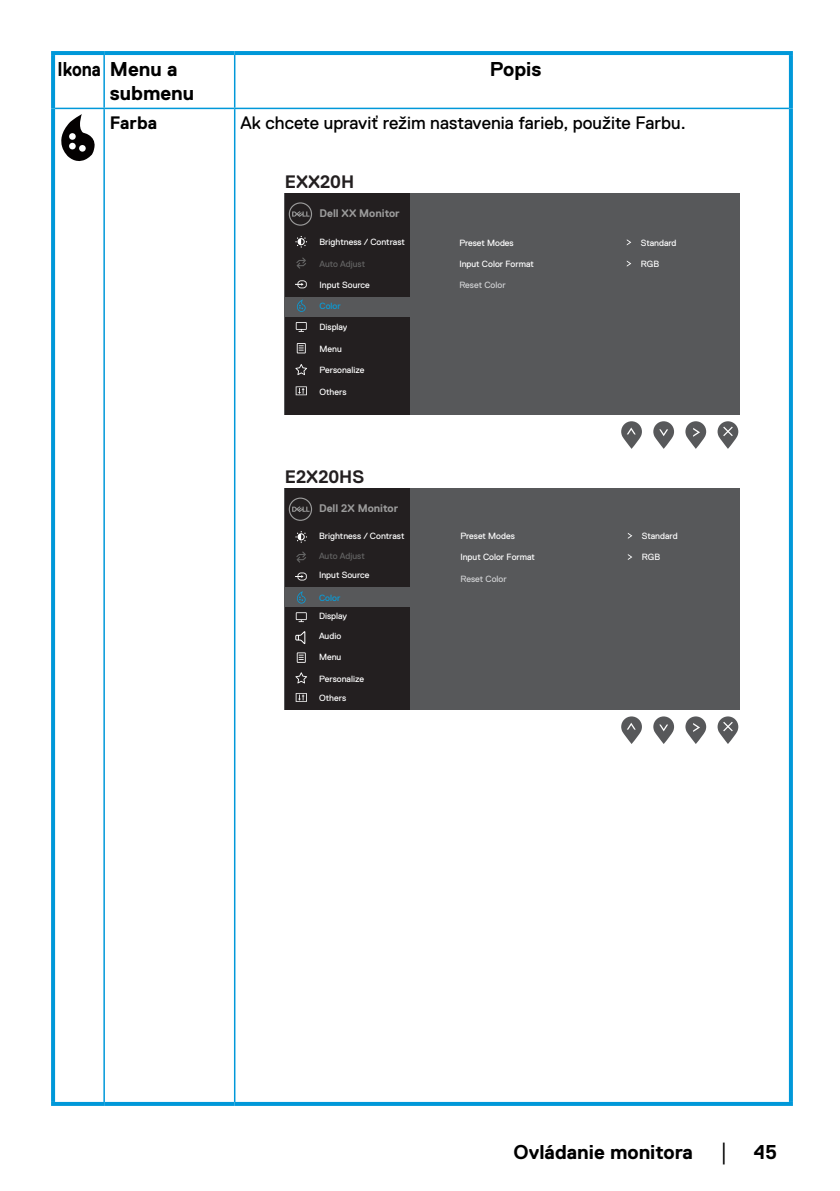
<style>
.page{position:relative;width:840px;height:1191px;background:#fff}
.page>*{position:absolute;margin:0;border:0;box-sizing:border-box;transform-origin:0 0}
.t1{font:700 20px "Dell Replica";color:#000}
.t2{font:700 20px/24px "Dell Replica";color:#000;scale:.87 1}
.t3{font:18px "Dell Replica";color:#000}
.t4{font:700 18px "Dell Replica";color:#231f20}
.t5{font:700 18px "Dell Replica";color:#000}
.t6{font:700 11px "Dell Replica";color:#9b9b9b}
.t7{font:9px/19.2px "Dell Replica";color:#fff}
.t8{font:9px "Dell Replica";color:#646464}
.t9{font:9px "Dell Replica";color:#d1d2d4}
.t10{font:9px "Dell Replica";color:#069edb}
.s1{font-family:"Arial";font-weight:400;font-size:18px}
</style>
<div class="page">
<hr style="left:51px;top:51px;width:53px;height:4px;background:#0098d9">
<svg style="left:51px;top:55px;width:4px;height:53px"></svg>
<hr style="left:104px;top:51px;width:130px;height:4px;background:#0098d9">
<hr style="left:234px;top:51px;width:558px;height:4px;background:#0098d9">
<svg style="left:788px;top:55px;width:4px;height:53px"></svg>
<hr style="left:103px;top:55px;width:2px;height:53px;background:#0098d9">
<hr style="left:234px;top:55px;width:1px;height:53px;background:#0098d9">
<hr style="left:55px;top:108px;width:49px;height:1px;background:#0098d9">
<hr style="left:104px;top:108px;width:130px;height:1px;background:#0098d9">
<hr style="left:234px;top:108px;width:554px;height:1px;background:#0098d9">
<svg style="left:51px;top:108px;width:4px;height:994px;background:#0499d9"></svg>
<svg style="left:788px;top:108px;width:4px;height:994px;background:#3aafe1"></svg>
<svg style="left:51px;top:1102px;width:53px;height:4px"></svg>
<svg style="left:104px;top:1102px;width:130px;height:4px"></svg>
<svg style="left:234px;top:1102px;width:558px;height:4px;background:#0499d9"></svg>
<hr style="left:103px;top:109px;width:2px;height:993px;background:#0098d9">
<hr style="left:234px;top:109px;width:1px;height:993px;background:#0098d9">
<svg style="left:61px;top:114px;width:34px;height:47px"></svg>
<svg style="left:685px;top:421px;width:20px;height:28px"></svg>
<svg style="left:717px;top:421px;width:20px;height:28px"></svg>
<svg style="left:653px;top:421px;width:20px;height:28px"></svg>
<svg style="left:621px;top:421px;width:20px;height:28px"></svg>
<div style="left:284px;top:193px;width:455px;height:222px;background:#57585a"></div>
<div style="left:284px;top:193px;width:125px;height:222px;background:#231f20"></div>
<div style="left:284px;top:297px;width:125px;height:20px;background:#57585a"></div>
<svg style="left:288px;top:202px;width:24px;height:24px"></svg>
<svg style="left:295px;top:236px;width:12px;height:12px"></svg>
<svg style="left:296px;top:257px;width:10px;height:12px"></svg>
<svg style="left:297px;top:299px;width:8px;height:13px"></svg>
<svg style="left:295px;top:322px;width:11px;height:10px"></svg>
<svg style="left:296px;top:343px;width:9px;height:10px"></svg>
<svg style="left:295px;top:364px;width:12px;height:11px"></svg>
<svg style="left:295px;top:386px;width:12px;height:9px"></svg>
<svg style="left:295px;top:280px;width:11px;height:8px"></svg>
<svg style="left:626px;top:239px;width:5px;height:6px"></svg>
<svg style="left:626px;top:260px;width:5px;height:7px"></svg>
<svg style="left:685px;top:716px;width:20px;height:28px"></svg>
<svg style="left:717px;top:716px;width:20px;height:28px"></svg>
<svg style="left:653px;top:716px;width:20px;height:28px"></svg>
<svg style="left:621px;top:716px;width:20px;height:28px"></svg>
<div style="left:284px;top:489px;width:455px;height:221px;background:#57585a"></div>
<div style="left:284px;top:489px;width:125px;height:221px;background:#231f20"></div>
<div style="left:284px;top:587px;width:125px;height:20px;background:#57585a"></div>
<svg style="left:288px;top:497px;width:24px;height:24px"></svg>
<svg style="left:295px;top:531px;width:12px;height:12px"></svg>
<svg style="left:296px;top:551px;width:10px;height:11px"></svg>
<svg style="left:297px;top:591px;width:8px;height:12px"></svg>
<svg style="left:295px;top:612px;width:11px;height:10px"></svg>
<svg style="left:296px;top:652px;width:9px;height:11px"></svg>
<svg style="left:295px;top:672px;width:12px;height:11px"></svg>
<svg style="left:295px;top:693px;width:12px;height:9px"></svg>
<svg style="left:295px;top:572px;width:11px;height:8px"></svg>
<svg style="left:295px;top:631px;width:10px;height:13px"></svg>
<svg style="left:627px;top:533px;width:5px;height:6px"></svg>
<svg style="left:627px;top:554px;width:5px;height:6px"></svg>
<h1 class="t2" style="left:110px;top:57px;width:99px;text-indent:-52px">Ikona Menu a submenu</h1>
<h1 class="t1" style="left:489px;top:58px;width:53px">Popis</h1>
<h2 class="t5" style="left:110px;top:113px;width:49px">Farba</h2>
<h2 class="t3" style="left:240px;top:113px;width:446px">Ak chcete upraviť režim nastavenia farieb, použite Farbu.</h2>
<h2 class="t4" style="left:284px;top:172px;width:71px">EXX20H</h2>
<p class="t6" style="left:319px;top:207px;width:82px">Dell XX Monitor</p>
<p class="t7" style="left:319px;top:233px;width:87px">Brightness / Contrast</p>
<p class="t8" style="left:319px;top:258px;width:47px">Auto Adjust</p>
<p class="t7" style="left:319px;top:275px;width:52px">Input Source</p>
<p class="t10" style="left:319px;top:301px;width:23px">Color</p>
<p class="t7" style="left:319px;top:318px;width:29px">Display</p>
<p class="t7" style="left:319px;top:339px;width:24px">Menu</p>
<p class="t7" style="left:319px;top:360px;width:46px">Personalize</p>
<p class="t7" style="left:319px;top:382px;width:29px">Others</p>
<h2 class="t4" style="left:284px;top:467px;width:81px">E2X20HS</h2>
<p class="t6" style="left:319px;top:502px;width:81px">Dell 2X Monitor</p>
<p class="t7" style="left:319px;top:526px;width:87px">Brightness / Contrast</p>
<p class="t8" style="left:319px;top:551px;width:47px">Auto Adjust</p>
<p class="t7" style="left:319px;top:566px;width:52px">Input Source</p>
<p class="t10" style="left:319px;top:592px;width:23px">Color</p>
<p class="t7" style="left:319px;top:606px;width:29px">Display</p>
<p class="t7" style="left:319px;top:647px;width:24px">Menu</p>
<p class="t7" style="left:319px;top:626px;width:24px">Audio</p>
<p class="t7" style="left:319px;top:669px;width:46px">Personalize<br>Others</p>
<p class="t7" style="left:459px;top:233px;width:56px">Preset Modes</p>
<p class="t7" style="left:459px;top:254px;width:76px">Input Color Format</p>
<p class="t9" style="left:459px;top:280px;width:48px">Reset Color</p>
<p class="t7" style="left:460px;top:526px;width:56px">Preset Modes</p>
<p class="t7" style="left:460px;top:547px;width:76px">Input Color Format</p>
<p class="t9" style="left:460px;top:573px;width:48px">Reset Color</p>
<p class="t7" style="left:640px;top:233px;width:37px">Standard</p>
<p class="t7" style="left:640px;top:254px;width:20px">RGB</p>
<p class="t7" style="left:641px;top:526px;width:37px">Standard</p>
<p class="t7" style="left:641px;top:547px;width:20px">RGB</p>
<h1 class="t1" style="left:513px;top:1141px;width:181px">Ovládanie monitora</h1>
<h1 class="t1" style="left:718px;top:1141px;width:60px"><span class="s1">│</span> 45</h1>
</div>
